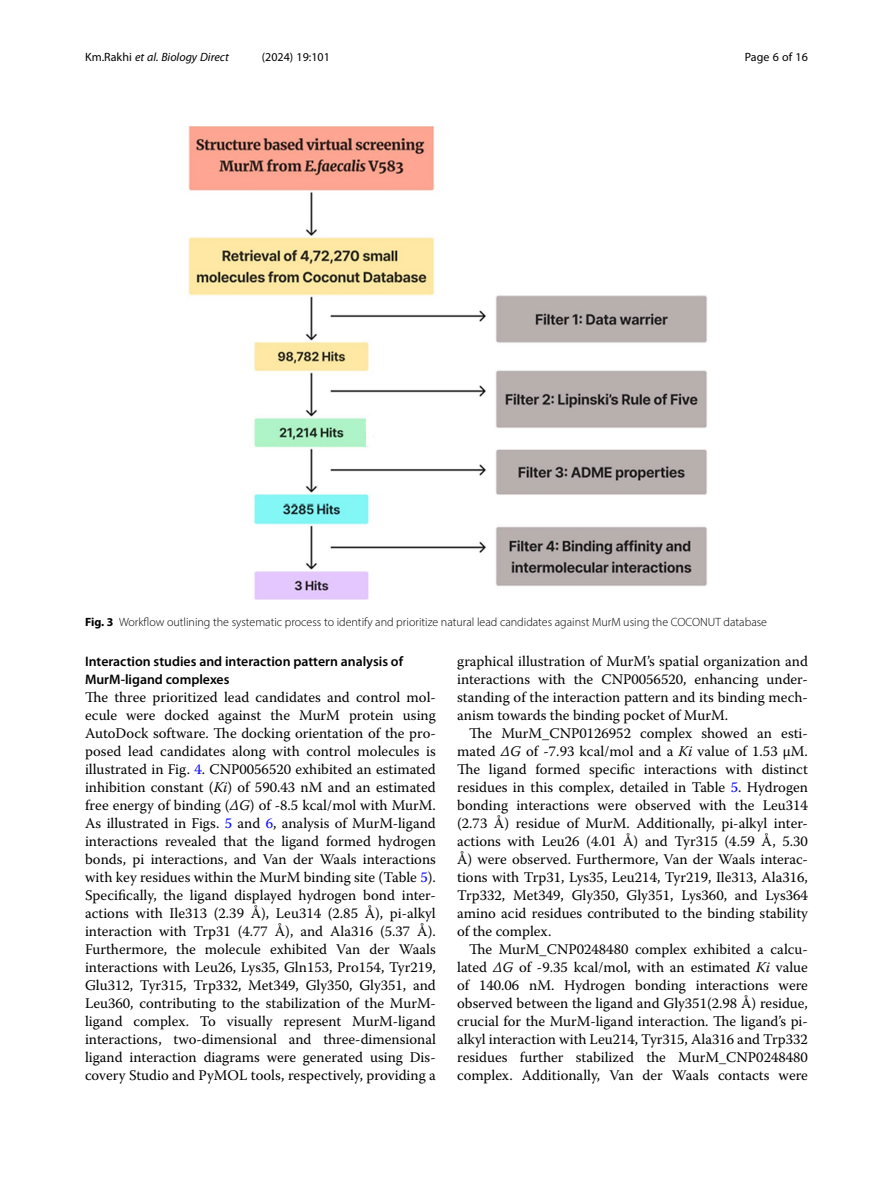
<style>
.page{position:relative;width:893px;height:1191px;background:#fff}
.page>*{position:absolute;margin:0;border:0;box-sizing:border-box;transform-origin:0 0}
.Body_Text{font:14.7px/18px "Warnock Pro";color:#000;text-align:justify}
.Body_Text_Indent{font:14.7px/18px "Warnock Pro";color:#000;text-align:justify}
.Head_2{font:600 13.8px/18px "Myriad Pro";color:#000}
.Figure_Caption{font:300 12px "Myriad Pro";color:#000}
.t1{font:italic 12px "Myriad Pro";color:#000}
.t2{font:12px "Myriad Pro";color:#000}
.s1{font-style:normal}
.s2{font-weight:700}
.s3{color:#00f}
.s4{font-style:italic}
</style>
<div class="page">
<img style="left:188px;top:126px;width:520px;height:473px">
<p class="t1" style="left:85px;top:50px;width:145px"><span class="s1">Km.Rakhi</span> et al. Biology Direct</p>
<p class="t2" style="left:262px;top:50px;width:70px">(2024) 19:101</p>
<p class="t2" style="left:745px;top:50px;width:65px">Page 6 of 16</p>
<p class="Figure_Caption" style="left:85px;top:615px;width:684px"><span class="s2">Fig. 3</span> Workflow outlining the systematic process to identify and prioritize natural lead candidates against MurM using the COCONUT database</p>
<p class="Head_2" style="left:85px;top:652px;width:320px">Interaction studies and interaction pattern analysis of<br>MurM-ligand complexes</p>
<p class="Body_Text" style="left:85px;top:688px;width:352px">The three prioritized lead candidates and control mol&shy;ecule were docked against the MurM protein using AutoDock software. The docking orientation of the pro&shy;posed lead candidates along with control molecules is illustrated in Fig. <span class="s3">4</span>. CNP0056520 exhibited an estimated inhibition constant (<span class="s4">Ki</span>) of 590.43 nM and an estimated free energy of binding (<span class="s4">ΔG</span>) of -8.5 kcal/mol with MurM.<br>As illustrated in Figs. <span class="s3">5</span> and <span class="s3">6</span>, analysis of MurM-ligand interactions revealed that the ligand formed hydrogen bonds, pi interactions, and Van der Waals interactions with key residues within the MurM binding site (Table <span class="s3">5</span>).<br>Specifically, the ligand displayed hydrogen bond inter&shy;actions with Ile313 (2.39 Å), Leu314 (2.85 Å), pi-alkyl interaction with Trp31 (4.77 Å), and Ala316 (5.37 Å).<br>Furthermore, the molecule exhibited Van der Waals interactions with Leu26, Lys35, Gln153, Pro154, Tyr219, Glu312, Tyr315, Trp332, Met349, Gly350, Gly351, and Leu360, contributing to the stabilization of the MurM&shy;ligand complex. To visually represent MurM-ligand interactions, two-dimensional and three-dimensional ligand interaction diagrams were generated using Dis&shy;covery Studio and PyMOL tools, respectively, providing a</p>
<p class="Body_Text" style="left:457px;top:652px;width:352px">graphical illustration of MurM’s spatial organization and interactions with the CNP0056520, enhancing under&shy;standing of the interaction pattern and its binding mech&shy;anism towards the binding pocket of MurM.</p>
<p class="Body_Text_Indent" style="left:457px;top:724px;width:352px;text-indent:12px">The MurM_CNP0126952 complex showed an esti&shy;mated <span class="s4">ΔG</span> of -7.93 kcal/mol and a <span class="s4">Ki</span> value of 1.53 µM.<br>The ligand formed specific interactions with distinct residues in this complex, detailed in Table <span class="s3">5</span>. Hydrogen bonding interactions were observed with the Leu314 (2.73 Å) residue of MurM. Additionally, pi-alkyl inter&shy;actions with Leu26 (4.01 Å) and Tyr315 (4.59 Å, 5.30<br>Å) were observed. Furthermore, Van der Waals interac&shy;tions with Trp31, Lys35, Leu214, Tyr219, Ile313, Ala316, Trp332, Met349, Gly350, Gly351, Lys360, and Lys364 amino acid residues contributed to the binding stability of the complex.</p>
<p class="Body_Text_Indent" style="left:457px;top:940px;width:352px;text-indent:12px">The MurM_CNP0248480 complex exhibited a calcu&shy;lated <span class="s4">ΔG</span> of -9.35 kcal/mol, with an estimated <span class="s4">Ki</span> value of 140.06 nM. Hydrogen bonding interactions were observed between the ligand and Gly351(2.98 Å) residue, crucial for the MurM-ligand interaction. The ligand’s pi&shy;alkyl interaction with Leu214, Tyr315, Ala316 and Trp332 residues further stabilized the MurM_CNP0248480 complex. Additionally, Van der Waals contacts were</p>
</div>
